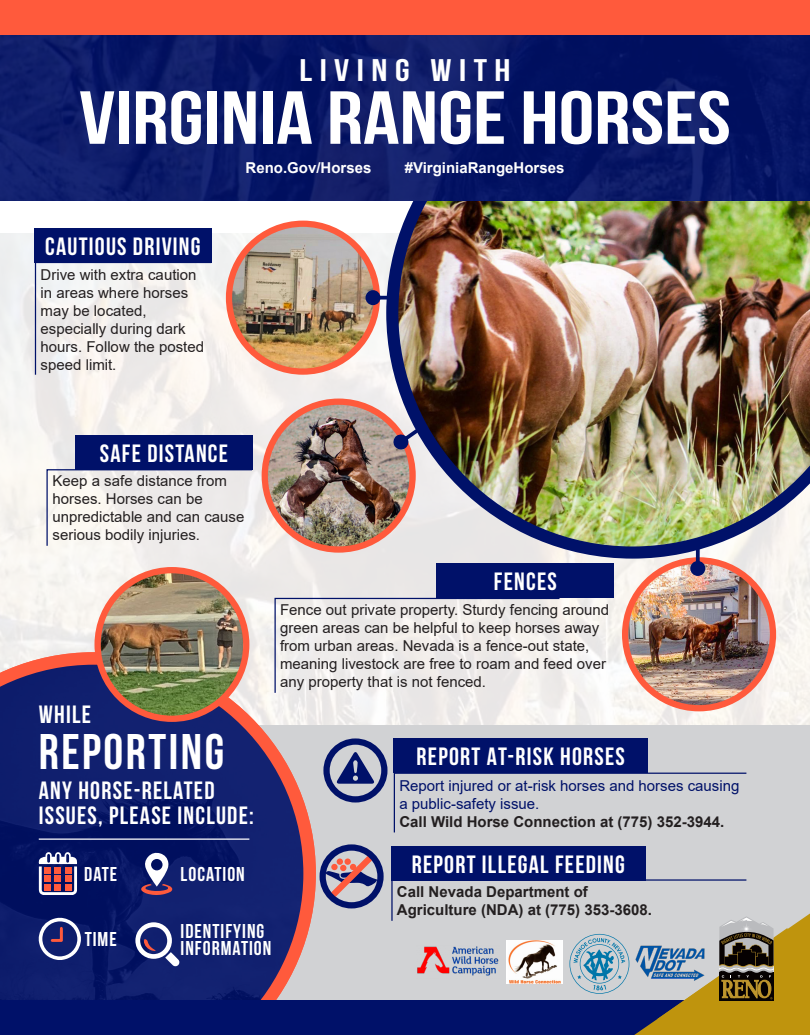
<style>
.page{position:relative;width:810px;height:1035px;background:#fff}
.page>*{position:absolute;margin:0;border:0;box-sizing:border-box;transform-origin:0 0}
.t1{font:700 75px "Bebas Neue";color:#fff;scale:1.2 1}
.t2{font:700 50px "Bebas Neue";letter-spacing:.05em;color:#fff}
.t3{font:700 31.25px "Bebas Neue";letter-spacing:.2em;color:#fff;scale:1.2 1}
.t4{font:700 25px/25px "Bebas Neue";letter-spacing:.05em;color:#fff}
.t5{font:700 20px/17.5px "Bebas Neue";letter-spacing:.05em;color:#fff}
.t6{font:15px/18px "Arial";color:#231f20}
.t7{font:700 15px/18px "Arial";color:#231f20}
.t8{font:15px/18px "Arial";color:#001169}
.t9{font:700 15px "Arial";color:#fff}
</style>
<div class="page">
<img style="left:0;top:233px;width:810px;height:492px">
<img style="left:386px;top:201px;width:424px;height:358px">
<div style="left:15px;top:725px;width:795px;height:287px;background:#d1d2d4"></div>
<svg style="left:0;top:652px;width:316px;height:348px;background:#303273"></svg>
<div style="left:0;top:1000px;width:810px;height:35px;background:#001169"></div>
<svg style="left:0;top:35px;width:810px;height:166px;background:#0a1866"></svg>
<div style="left:0;top:0;width:810px;height:35px;background:#ff5a3c"></div>
<img style="left:229px;top:224px;width:148px;height:148px;border-radius:74px">
<div style="left:226px;top:221px;width:154px;height:154px;border:6px solid #ff5a3c;border-radius:50%"></div>
<img style="left:625px;top:560px;width:148px;height:148px;border-radius:74px">
<div style="left:622px;top:557px;width:154px;height:154px;border:6px solid #ff5a3c;border-radius:50%"></div>
<img style="left:98px;top:570px;width:148px;height:149px;border-radius:74px">
<div style="left:95px;top:567px;width:154px;height:155px;border:6px solid #ff5a3c;border-radius:50%"></div>
<div style="left:34px;top:228px;width:177px;height:35px;background:#001169"></div>
<div style="left:437px;top:563px;width:177px;height:35px;background:#001169"></div>
<svg style="left:274px;top:597px;width:287px;height:97px"></svg>
<img style="left:265px;top:402px;width:148px;height:148px;border-radius:74px">
<div style="left:262px;top:399px;width:154px;height:154px;border:6px solid #ff5a3c;border-radius:50%"></div>
<div style="left:75px;top:435px;width:178px;height:35px;background:#001169"></div>
<svg style="left:46px;top:469px;width:207px;height:78px"></svg>
<svg style="left:34px;top:261px;width:179px;height:115px"></svg>
<hr style="left:39px;top:839px;width:210px;height:1px;background:#fff">
<svg style="left:38px;top:852px;width:39px;height:43px"></svg>
<div style="left:44px;top:867px;width:7px;height:7px;background:#ff5a3c"></div>
<div style="left:54px;top:867px;width:7px;height:7px;background:#ff5a3c"></div>
<div style="left:65px;top:867px;width:7px;height:7px;background:#ff5a3c"></div>
<div style="left:44px;top:876px;width:7px;height:6px;background:#ff5a3c"></div>
<div style="left:54px;top:876px;width:7px;height:6px;background:#ff5a3c"></div>
<div style="left:65px;top:876px;width:7px;height:6px;background:#ff5a3c"></div>
<div style="left:44px;top:884px;width:7px;height:6px;background:#ff5a3c"></div>
<div style="left:54px;top:884px;width:7px;height:6px;background:#ff5a3c"></div>
<div style="left:65px;top:884px;width:7px;height:6px;background:#ff5a3c"></div>
<svg style="left:39px;top:918px;width:42px;height:42px;background:#52568e"></svg>
<svg style="left:141px;top:852px;width:32px;height:43px"></svg>
<svg style="left:135px;top:922px;width:45px;height:45px;background:#585f95"></svg>
<div style="left:394px;top:738px;width:254px;height:35px;background:#001169"></div>
<div style="left:323px;top:738px;width:64px;height:65px;border:6px solid #001169;border-radius:50%"></div>
<svg style="left:336px;top:752px;width:39px;height:32px"></svg>
<svg style="left:393px;top:772px;width:354px;height:61px"></svg>
<svg style="left:324px;top:850px;width:55px;height:54px"></svg>
<div style="left:320px;top:844px;width:64px;height:64px;border:6px solid #001169;border-radius:50%"></div>
<div style="left:391px;top:846px;width:254px;height:35px;background:#001169"></div>
<hr style="left:373px;top:296px;width:24px;height:4px;background:#001169">
<div style="left:365px;top:290px;width:15px;height:15px;background:#001169;border-radius:50%"></div>
<svg style="left:696px;top:545px;width:4px;height:16px"></svg>
<div style="left:690px;top:561px;width:15px;height:15px;background:#001169;border-radius:50%"></div>
<svg style="left:392px;top:423px;width:34px;height:28px"></svg>
<svg style="left:391px;top:879px;width:419px;height:156px"></svg>
<img style="left:632px;top:939px;width:76px;height:50px">
<img style="left:417px;top:946px;width:82px;height:33px">
<img style="left:506px;top:940px;width:56px;height:44px">
<p class="t3" style="left:299px;top:53px;width:177px">LIVING WITH</p>
<p class="t1" style="left:79px;top:77px;width:545px">VIRGINIA RANGE HORSES</p>
<p class="t9" style="left:246px;top:157px;width:127px">Reno.Gov/Horses</p>
<p class="t9" style="left:405px;top:157px;width:161px">#VirginiaRangeHorses</p>
<p class="t4" style="left:45px;top:234px;width:157px">CAUTIOUS DRIVING</p>
<p class="t6" style="left:41px;top:265px;width:165px">Drive with extra caution in areas where horses may be located, especially during dark hours. Follow the posted speed limit.</p>
<p class="t4" style="left:100px;top:440px;width:130px">SAFE DISTANCE</p>
<p class="t6" style="left:53px;top:472px;width:193px">Keep a safe distance from horses. Horses can be unpredictable and can cause serious bodily injuries.</p>
<p class="t4" style="left:39px;top:701px;width:54px">WHILE</p>
<p class="t2" style="left:39px;top:724px;width:187px">REPORTING</p>
<p class="t4" style="left:39px;top:777px;width:217px">ANY HORSE-RELATED<br>ISSUES, PLEASE INCLUDE:</p>
<p class="t4" style="left:494px;top:569px;width:64px">FENCES</p>
<p class="t6" style="left:280px;top:601px;width:331px">Fence out private property. Sturdy fencing around green areas can be helpful to keep horses away from urban areas. Nevada is a fence-out state, meaning livestock are free to roam and feed over any property that is not fenced.</p>
<p class="t4" style="left:417px;top:743px;width:210px">REPORT AT-RISK HORSES</p>
<p class="t8" style="left:399px;top:776px;width:342px">Report injured or at-risk horses and horses causing a public-safety issue.</p>
<p class="t7" style="left:399px;top:813px;width:326px">Call Wild Horse Connection at (775) 352-3944.</p>
<p class="t5" style="left:84px;top:866px;width:35px">DATE</p>
<p class="t5" style="left:85px;top:931px;width:34px">TIME</p>
<p class="t5" style="left:181px;top:865px;width:66px">LOCATION</p>
<p class="t5" style="left:181px;top:922px;width:92px">IDENTIFYING<br>INFORMATION</p>
<p class="t4" style="left:412px;top:851px;width:215px">REPORT ILLEGAL FEEDING</p>
<p class="t7" style="left:397px;top:883px;width:257px">Call Nevada Department of<br>Agriculture (NDA) at (775) 353-3608.</p>
</div>
